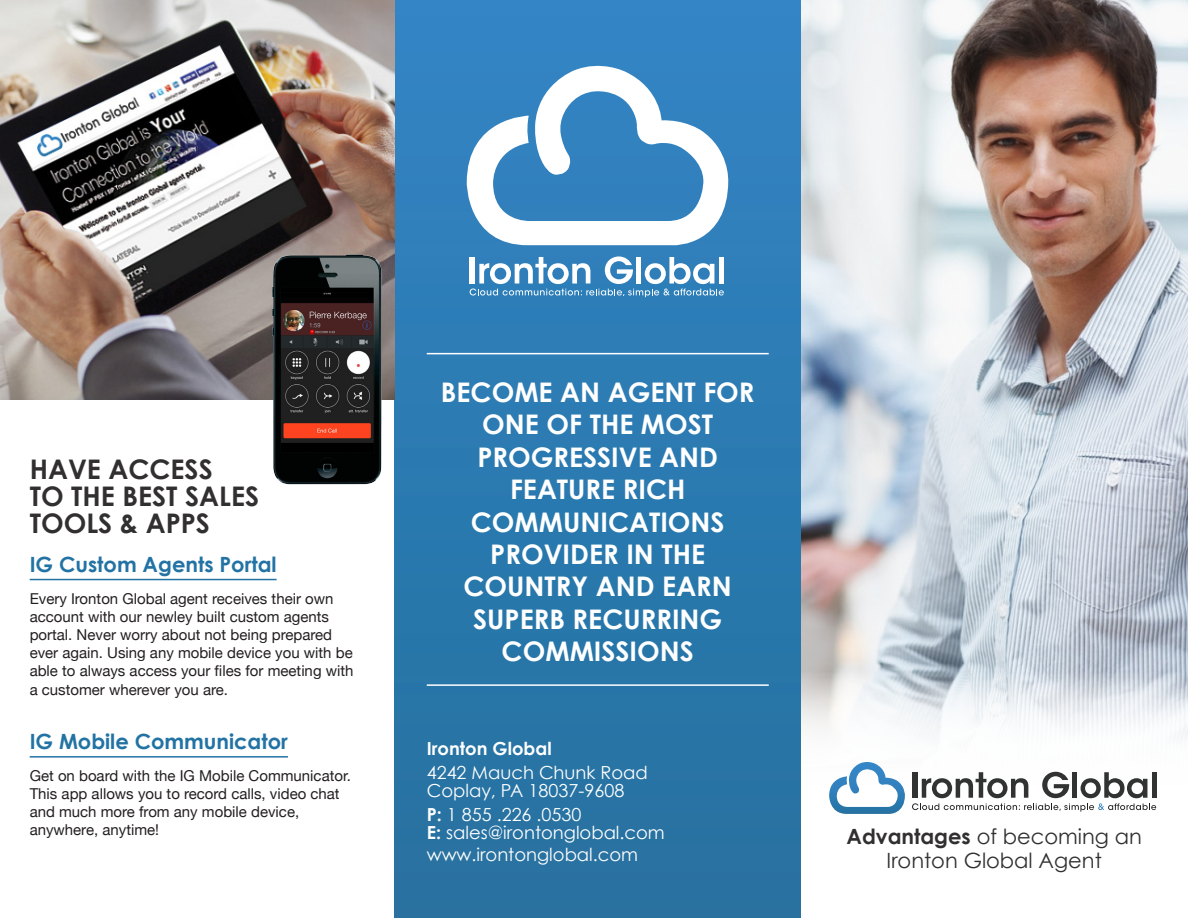
<style>
.page{position:relative;width:1188px;height:918px;background:#fff}
.page>*{position:absolute;margin:0;border:0;box-sizing:border-box;transform-origin:0 0}
.t1{font:700 27px/32.4px "Century Gothic";color:#fff;text-align:center}
.t2{font:700 27px/27px "Century Gothic";color:#312f30}
.t3{font:21px/24px "Century Gothic";color:#312f30;text-align:center}
.t4{font:700 21px "Century Gothic";color:#2273a4}
.t5{font:18px "Century Gothic";color:#fff}
.t6{font:700 18px "Century Gothic";color:#fff}
.t7{font:15px/18px "Helvetica Neue";color:#231f20}
.s1{font-weight:700}
</style>
<div class="page">
<div style="left:394px;top:0;width:407px;height:918px;background:linear-gradient(to bottom,#3385c5,#25709e)"></div>
<img style="left:801px;top:0;width:387px;height:808px">
<hr style="left:427px;top:353px;width:342px;height:1px;background:#fff">
<hr style="left:427px;top:684px;width:342px;height:2px;background:#fff">
<hr style="left:30px;top:579px;width:247px;height:1px;background:#2273a4">
<hr style="left:30px;top:756px;width:258px;height:2px;background:#2273a4">
<img style="left:0;top:0;width:394px;height:400px">
<img style="left:269px;top:254px;width:118px;height:231px">
<svg style="left:829px;top:762px;width:76px;height:52px"></svg>
<svg style="left:912px;top:772px;width:244px;height:40px"></svg>
<svg style="left:467px;top:59px;width:262px;height:186px;fill:#3283c2"></svg>
<div style="left:469px;top:257px;width:6px;height:27px;background:#fff"></div>
<svg style="left:470px;top:256px;width:254px;height:41px"></svg>
<p class="t2" style="left:30px;top:455px;width:231px">HAVE ACCESS<br>TO THE BEST SALES<br>TOOLS &amp; APPS</p>
<p class="t4" style="left:30px;top:551px;width:248px">IG Custom Agents Portal</p>
<p class="t7" style="left:30px;top:590px;width:325px">Every Ironton Global agent receives their own account with our newley built custom agents portal. Never worry about not being prepared ever again. Using any mobile device you with be able to always access your files for meeting with</p>
<p class="t7" style="left:30px;top:682px;width:200px">a customer wherever you are.</p>
<p class="t4" style="left:30px;top:729px;width:260px">IG Mobile Communicator</p>
<p class="t7" style="left:30px;top:767px;width:323px">Get on board with the IG Mobile Communicator.<br>This app allows you to record calls, video chat and much more from any mobile device, anywhere, anytime!</p>
<p class="t1" style="left:441px;top:375px;width:315px">BECOME AN AGENT FOR<br>ONE OF THE MOST<br>PROGRESSIVE AND<br>FEATURE RICH<br>COMMUNICATIONS<br>PROVIDER IN THE<br>COUNTRY AND EARN<br>SUPERB RECURRING<br>COMMISSIONS</p>
<p class="t6" style="left:427px;top:737px;width:126px">Ironton Global</p>
<p class="t5" style="left:427px;top:762px;width:223px">4242 Mauch Chunk Road</p>
<p class="t5" style="left:427px;top:780px;width:199px">Coplay, PA 18037-9608</p>
<p class="t5" style="left:427px;top:804px;width:156px"><span class="s1">P:</span> 1 855 .226 .0530</p>
<p class="t5" style="left:427px;top:822px;width:240px"><span class="s1">E:</span> sales@irontonglobal.com</p>
<p class="t5" style="left:427px;top:843px;width:213px">www.irontonglobal.com</p>
<p class="t3" style="left:847px;top:824px;width:297px"><span class="s1">Advantages</span> of becoming an<br>Ironton Global Agent</p>
</div>
